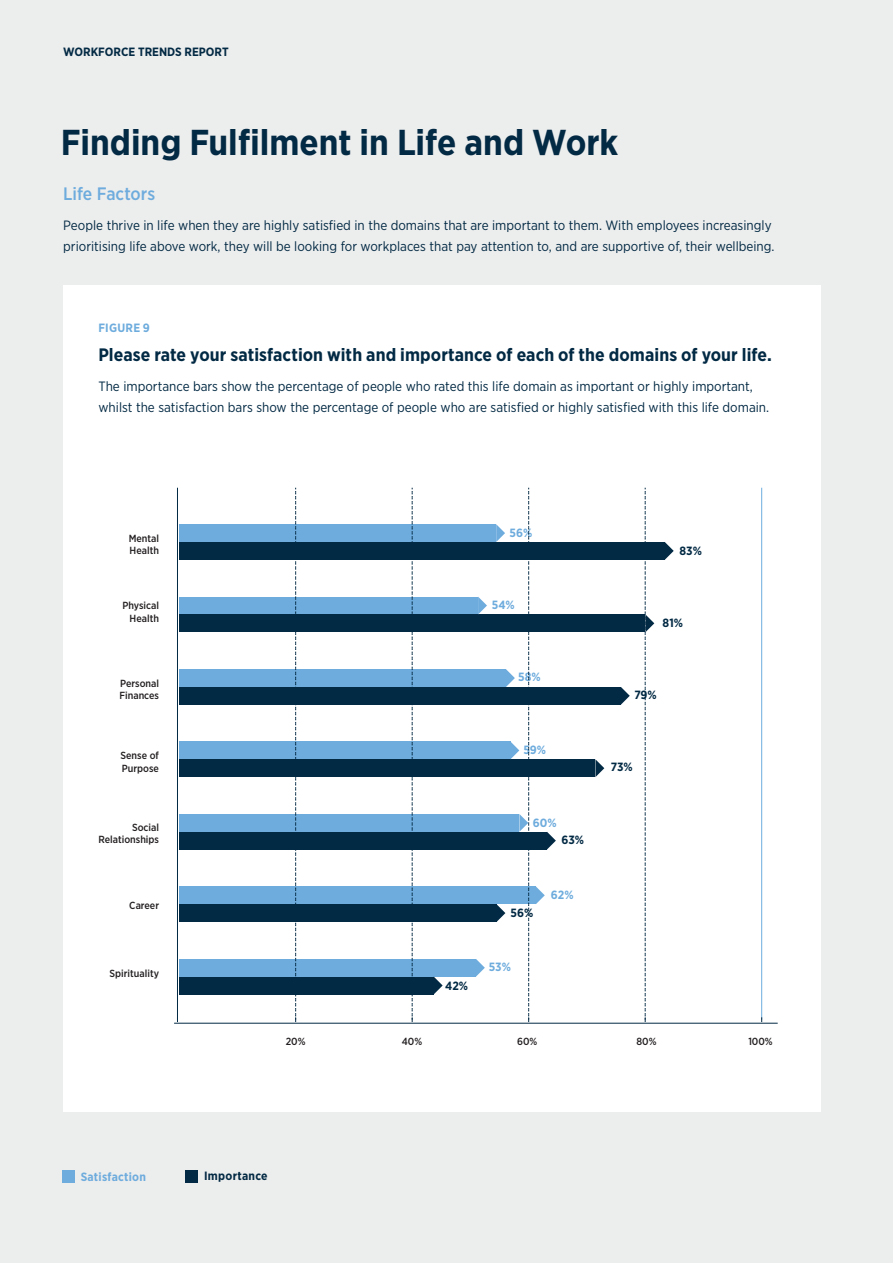
<style>
.page{position:relative;width:893px;height:1263px;background:#fff}
.page>*{position:absolute;margin:0;border:0;box-sizing:border-box;transform-origin:0 0}
.t1{font:700 36px "Gotham Narrow";color:#032a44}
.t2{font:700 18px "Gotham Narrow";letter-spacing:.005em;color:#032a44}
.t3{font:500 18px "Gotham Narrow";letter-spacing:-.005em;color:#6eacdd}
.t4{font:13.5px/21px "Gotham Narrow";color:#032a44}
.t5{font:700 12px "Gotham Narrow";color:#032a44}
.t6{font:700 12px "Gotham Narrow";letter-spacing:.02em;color:#6eacdd}
.t7{font:700 12px "Gotham Narrow";letter-spacing:.02em;color:#032a44}
.t8{font:500 10.35px/12.5px "Gotham Narrow";color:#231f20}
</style>
<div class="page">
<div style="left:0;top:0;width:892px;height:1263px;background:#eceded"></div>
<div style="left:63px;top:285px;width:757px;height:827px;background:#fff"></div>
<div style="left:179px;top:669px;width:327px;height:18px;background:#6eacdd"></div>
<div style="left:179px;top:687px;width:441px;height:18px;background:#032a44"></div>
<div style="left:179px;top:597px;width:299px;height:17px;background:#6eacdd"></div>
<div style="left:179px;top:614px;width:466px;height:18px;background:#032a44"></div>
<div style="left:179px;top:524px;width:317px;height:18px;background:#6eacdd"></div>
<div style="left:179px;top:542px;width:485px;height:18px;background:#032a44"></div>
<div style="left:179px;top:741px;width:331px;height:18px;background:#6eacdd"></div>
<div style="left:179px;top:759px;width:416px;height:18px;background:#032a44"></div>
<div style="left:179px;top:814px;width:340px;height:18px;background:#6eacdd"></div>
<div style="left:179px;top:832px;width:368px;height:17px;background:#032a44"></div>
<div style="left:179px;top:886px;width:356px;height:18px;background:#6eacdd"></div>
<div style="left:179px;top:904px;width:317px;height:18px;background:#032a44"></div>
<div style="left:179px;top:959px;width:297px;height:17px;background:#6eacdd"></div>
<div style="left:179px;top:976px;width:254px;height:18px;background:#032a44"></div>
<hr style="left:174px;top:1023px;width:603px;height:1px;background:#032a44">
<hr style="left:177px;top:488px;width:1px;height:532px;background:#032a44">
<hr style="left:761px;top:488px;width:1px;height:531px;background:#6eacdd">
<svg style="left:411px;top:488px;width:2px;height:534px"></svg>
<svg style="left:295px;top:488px;width:1px;height:534px"></svg>
<svg style="left:433px;top:976px;width:9px;height:18px"></svg>
<svg style="left:476px;top:959px;width:9px;height:17px"></svg>
<svg style="left:535px;top:886px;width:9px;height:18px"></svg>
<svg style="left:547px;top:832px;width:8px;height:17px"></svg>
<svg style="left:595px;top:759px;width:9px;height:18px"></svg>
<svg style="left:620px;top:687px;width:9px;height:18px"></svg>
<svg style="left:644px;top:488px;width:10px;height:534px"></svg>
<svg style="left:478px;top:597px;width:9px;height:17px"></svg>
<svg style="left:664px;top:542px;width:9px;height:18px"></svg>
<svg style="left:496px;top:488px;width:33px;height:534px"></svg>
<div style="left:185px;top:1170px;width:13px;height:12px;background:#032a44"></div>
<div style="left:62px;top:1170px;width:12px;height:12px;background:#6eacdd"></div>
<p class="t5" style="left:63px;top:44px;width:167px">WORKFORCE TRENDS REPORT</p>
<h1 class="t1" style="left:61px;top:119px;width:558px">Finding Fulfilment in Life and Work</h1>
<h2 class="t3" style="left:63px;top:182px;width:93px">Life Factors</h2>
<p class="t4" style="left:63px;top:214px;width:712px">People thrive in life when they are highly satisfied in the domains that are important to them. With employees increasingly prioritising life above work, they will be looking for workplaces that pay attention to, and are supportive of, their wellbeing.</p>
<p class="t6" style="left:98px;top:320px;width:53px">FIGURE 9</p>
<h2 class="t2" style="left:98px;top:343px;width:675px">Please rate your satisfaction with and importance of each of the domains of your life.</h2>
<p class="t4" style="left:98px;top:376px;width:672px">The importance bars show the percentage of people who rated this life domain as important or highly important, whilst the satisfaction bars show the percentage of people who are satisfied or highly satisfied with this life domain.</p>
<p class="t8" style="left:129px;top:532px;width:32px">Mental<br>Health</p>
<p class="t8" style="left:122px;top:599px;width:38px;text-align:right">Physical<br>Health</p>
<p class="t8" style="left:119px;top:677px;width:41px">Personal<br>Finances</p>
<p class="t8" style="left:120px;top:749px;width:40px">Sense of<br>Purpose</p>
<p class="t8" style="left:98px;top:821px;width:62px;text-align:right">Social<br>Relationships</p>
<p class="t8" style="left:129px;top:899px;width:31px">Career</p>
<p class="t8" style="left:110px;top:966px;width:51px">Spirituality</p>
<p class="t8" style="left:286px;top:1035px;width:21px">20%</p>
<p class="t6" style="left:81px;top:1168px;width:67px">Satisfaction</p>
<p class="t7" style="left:204px;top:1168px;width:65px">Importance</p>
<p class="t6" style="left:509px;top:525px;width:24px">56%</p>
<p class="t6" style="left:492px;top:597px;width:25px">54%</p>
<p class="t6" style="left:518px;top:669px;width:24px">58%</p>
<p class="t6" style="left:523px;top:742px;width:24px">59%</p>
<p class="t5" style="left:445px;top:977px;width:24px">42%</p>
<p class="t6" style="left:532px;top:814px;width:25px">60%</p>
<p class="t5" style="left:561px;top:832px;width:24px">63%</p>
<p class="t5" style="left:510px;top:905px;width:24px">56%</p>
<p class="t6" style="left:488px;top:959px;width:24px">53%</p>
<p class="t6" style="left:551px;top:887px;width:24px">62%</p>
<p class="t5" style="left:679px;top:543px;width:24px">83%</p>
<p class="t5" style="left:662px;top:615px;width:22px">81%</p>
<p class="t5" style="left:634px;top:687px;width:24px">79%</p>
<p class="t5" style="left:610px;top:759px;width:23px">73%</p>
<p class="t8" style="left:402px;top:1035px;width:22px">40%</p>
<p class="t8" style="left:517px;top:1035px;width:22px">60%</p>
<p class="t8" style="left:636px;top:1035px;width:22px">80%</p>
<p class="t8" style="left:748px;top:1035px;width:26px">100%</p>
</div>
